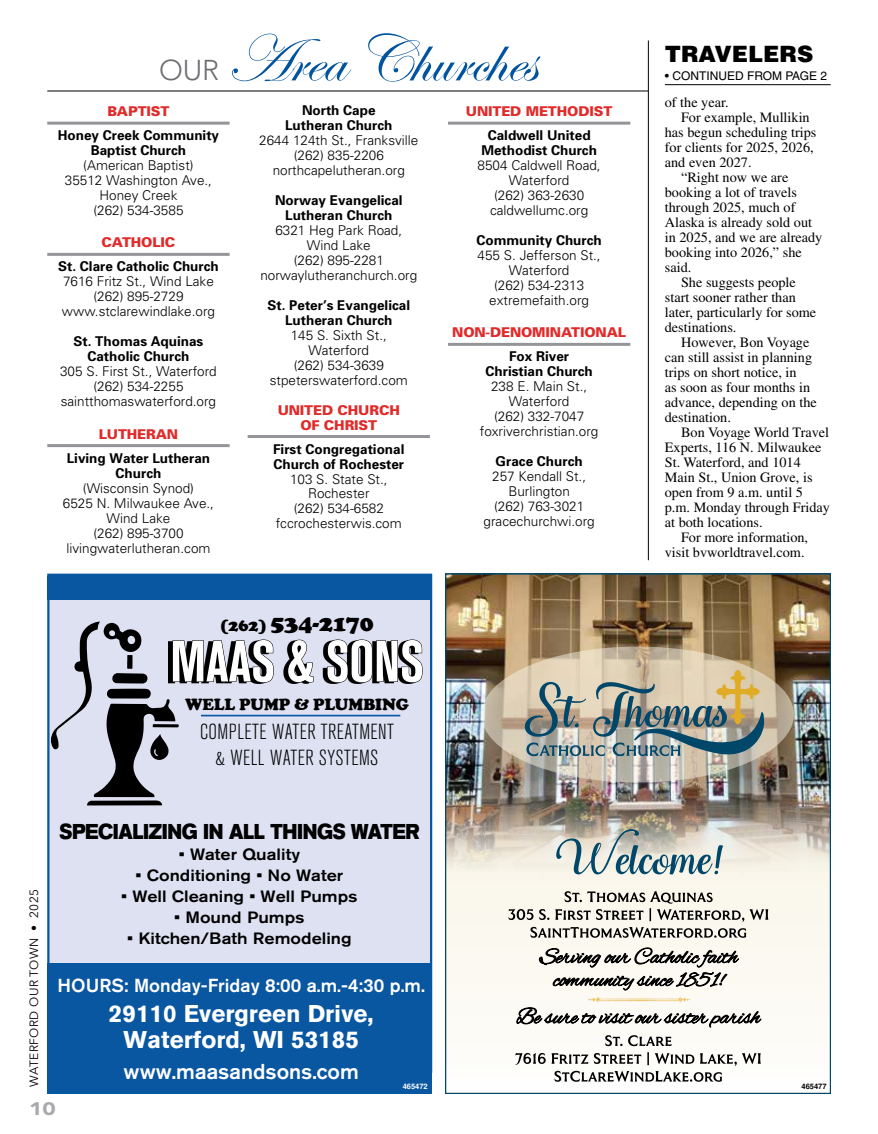
<style>
.page{position:relative;width:878px;height:1134px;background:#fff}
.page>*{position:absolute;margin:0;border:0;box-sizing:border-box;transform-origin:0 0}
.t1{font:67.5px "Edwardian Script ITC";letter-spacing:-.005em;color:#00539f}
.t2{font:700 condensed 57.45px "Nissan AG";color:#fff;scale:.9 1}
.t3{font:300 28.5px "Avenir";color:#6d6e71}
.t4{font:700 24.15px/25.5px "Nissan AG";color:#fff;text-align:center}
.t5{font:900 23.4px "Cooper";color:#000}
.t6{font:900 22.5px "Helvetica";color:#000}
.t7{font:300 condensed 21.6px/26px "Nissan AG";letter-spacing:.02em;color:#000;text-align:center}
.t8{font:500 21.45px "Nissan AG";color:#fff}
.t9{font:700 expanded 21.3px "Nissan AG";letter-spacing:-.02em;color:#000;scale:.75 1}
.t10{font:500 18.75px "Nissan AG";color:#fff}
.t11{font:900 18px "Avenir";color:#a7a9ac;scale:1.25 1}
.t12{font:900 16.65px "Cooper";color:#000}
.t13{font:500 16.35px "Nissan AG";color:#000;scale:1.11 1}
.t14{font:14.25px "Times";color:#000}
.t15{font:300 13.5px/15px "Univers";color:#000;text-align:center}
.t16{font:700 13.5px/15px "Univers";color:#000;text-align:center}
.t17{font:900 13.5px/15px "Univers";letter-spacing:-.01em;color:#e12b2a;text-align:center}
.t18{font:12px "Avenir Next";letter-spacing:.03em;color:#000}
.t19{font:12px "Helvetica";color:#000}
.t20{font:700 7.5px "Helvetica";color:#fff}
.t21{font:700 7.5px "Helvetica";color:#000}
.s1{font-size:16.65px}
</style>
<div class="page">
<img style="left:446px;top:574px;width:384px;height:520px">
<svg style="left:556px;top:829px;width:167px;height:46px;background:#b4bebb"></svg>
<svg style="left:539px;top:948px;width:200px;height:42px"></svg>
<svg style="left:605px;top:1035px;width:17px;height:11px"></svg>
<svg style="left:628px;top:1035px;width:43px;height:11px"></svg>
<svg style="left:515px;top:1053px;width:30px;height:12px"></svg>
<svg style="left:551px;top:1052px;width:209px;height:30px"></svg>
<svg style="left:516px;top:1007px;width:245px;height:21px"></svg>
<img style="left:584px;top:993px;width:108px;height:13px">
<div style="left:47px;top:574px;width:385px;height:400px;background:#dee1f2"></div>
<div style="left:47px;top:963px;width:385px;height:131px;background:#0956a1"></div>
<div style="left:47px;top:576px;width:385px;height:23px;background:#0956a1"></div>
<svg style="left:283px;top:642px;width:131px;height:42px"></svg>
<svg style="left:51px;top:622px;width:223px;height:183px"></svg>
<svg style="left:287px;top:639px;width:27px;height:44px"></svg>
<svg style="left:327px;top:639px;width:96px;height:44px"></svg>
<hr style="left:201px;top:715px;width:199px;height:1px;background:#0956a1">
<hr style="left:47px;top:91px;width:601px;height:1px;background:#000">
<hr style="left:47px;top:122px;width:183px;height:3px;background:#939598">
<hr style="left:47px;top:253px;width:183px;height:3px;background:#939598">
<hr style="left:47px;top:444px;width:183px;height:3px;background:#939598">
<hr style="left:248px;top:435px;width:182px;height:3px;background:#939598">
<hr style="left:448px;top:122px;width:182px;height:3px;background:#939598">
<hr style="left:448px;top:343px;width:182px;height:3px;background:#939598">
<hr style="left:648px;top:40px;width:1px;height:520px;background:#000">
<hr style="left:664px;top:84px;width:166px;height:1px;background:#000">
<h3 class="t3" style="left:159px;top:53px;width:61px">OUR</h3>
<p class="t17" style="left:107px;top:104px;width:64px">BAPTIST</p>
<p class="t16" style="left:58px;top:128px;width:163px">Honey Creek Community<br>Baptist Church</p>
<p class="t15" style="left:65px;top:158px;width:149px">(American Baptist)<br>35512 Washington Ave.,<br>Honey Creek<br>(262) 534-3585</p>
<p class="t17" style="left:101px;top:235px;width:75px">CATHOLIC</p>
<p class="t16" style="left:58px;top:259px;width:162px">St. Clare Catholic Church</p>
<p class="t15" style="left:62px;top:274px;width:155px">7616 Fritz St., Wind Lake (262) 895-2729 www.stclarewindlake.org</p>
<p class="t16" style="left:74px;top:334px;width:131px">St. Thomas Aquinas<br>Catholic Church</p>
<p class="t15" style="left:60px;top:364px;width:158px">305 S. First St., Waterford (262) 534-2255 saintthomaswaterford.org</p>
<p class="t17" style="left:99px;top:426px;width:81px">LUTHERAN</p>
<p class="t16" style="left:67px;top:450px;width:145px">Living Water Lutheran<br>Church</p>
<p class="t15" style="left:63px;top:480px;width:153px">(Wisconsin Synod)<br>6525 N. Milwaukee Ave.,<br>Wind Lake<br>(262) 895-3700 livingwaterlutheran.com</p>
<h1 class="t1" style="left:226px;top:23px;width:311px">Area Churches</h1>
<p class="t16" style="left:285px;top:102px;width:109px">North Cape<br>Lutheran Church</p>
<p class="t15" style="left:259px;top:132px;width:161px">2644 124th St., Franksville (262) 835-2206 northcapelutheran.org</p>
<p class="t16" style="left:275px;top:192px;width:129px">Norway Evangelical<br>Lutheran Church</p>
<p class="t15" style="left:260px;top:222px;width:158px">6321 Heg Park Road,<br>Wind Lake<br>(262) 895-2281 norwaylutheranchurch.org</p>
<p class="t16" style="left:267px;top:297px;width:144px">St. Peter’s Evangelical<br>Lutheran Church</p>
<p class="t15" style="left:270px;top:327px;width:140px">145 S. Sixth St.,<br>Waterford<br>(262) 534-3639 stpeterswaterford.com</p>
<p class="t17" style="left:278px;top:402px;width:124px">UNITED CHURCH<br>OF CHRIST</p>
<p class="t16" style="left:273px;top:441px;width:133px;text-align:left">First Congregational<br>Church of Rochester</p>
<p class="t15" style="left:276px;top:471px;width:128px">103 S. State St.,<br>Rochester<br>(262) 534-6582 fccrochesterwis.com</p>
<p class="t17" style="left:466px;top:104px;width:148px">UNITED METHODIST</p>
<p class="t16" style="left:481px;top:128px;width:117px">Caldwell United<br>Methodist Church</p>
<p class="t15" style="left:477px;top:158px;width:125px">8504 Caldwell Road,<br>Waterford<br>(262) 363-2630 caldwellumc.org</p>
<p class="t16" style="left:476px;top:233px;width:127px">Community Church</p>
<p class="t15" style="left:477px;top:248px;width:125px">455 S. Jefferson St.,<br>Waterford<br>(262) 534-2313 extremefaith.org</p>
<p class="t17" style="left:452px;top:325px;width:175px">NON-DENOMINATIONAL</p>
<p class="t16" style="left:485px;top:349px;width:109px">Fox River<br>Christian Church</p>
<p class="t15" style="left:480px;top:379px;width:120px">238 E. Main St.,<br>Waterford<br>(262) 332-7047 foxriverchristian.org</p>
<p class="t16" style="left:495px;top:454px;width:89px">Grace Church</p>
<p class="t15" style="left:483px;top:469px;width:113px">257 Kendall St.,<br>Burlington<br>(262) 763-3021 gracechurchwi.org</p>
<h3 class="t5" style="left:220px;top:609px;width:155px"><span class="s1">(262)</span> 534-2170</h3>
<h2 class="t2" style="left:170px;top:629px;width:283px">MAAS &amp; SONS</h2>
<p class="t12" style="left:185px;top:694px;width:225px">WELL PUMP &amp; PLUMBING</p>
<h3 class="t7" style="left:200px;top:719px;width:195px">COMPLETE WATER TREATMENT &amp; WELL WATER SYSTEMS</h3>
<h3 class="t6" style="left:664px;top:39px;width:150px">TRAVELERS</h3>
<p class="t19" style="left:664px;top:69px;width:164px">• CONTINUED FROM PAGE 2</p>
<p class="t14" style="left:664px;top:94px;width:65px">of the year.</p>
<p class="t14" style="left:681px;top:109px;width:130px">For example, Mullikin</p>
<p class="t14" style="left:664px;top:124px;width:153px">has begun scheduling trips</p>
<p class="t14" style="left:664px;top:139px;width:150px">for clients for 2025, 2026,</p>
<p class="t14" style="left:664px;top:154px;width:88px">and even 2027.</p>
<p class="t14" style="left:681px;top:169px;width:109px">“Right now we are</p>
<p class="t14" style="left:664px;top:184px;width:134px">booking a lot of travels</p>
<p class="t14" style="left:664px;top:199px;width:132px">through 2025, much of</p>
<p class="t14" style="left:664px;top:214px;width:149px">Alaska is already sold out</p>
<p class="t14" style="left:664px;top:229px;width:159px">in 2025, and we are already</p>
<p class="t14" style="left:664px;top:244px;width:138px">booking into 2026,” she</p>
<p class="t14" style="left:664px;top:259px;width:28px">said.</p>
<p class="t14" style="left:681px;top:274px;width:116px">She suggests people</p>
<p class="t14" style="left:664px;top:289px;width:132px">start sooner rather than</p>
<p class="t14" style="left:664px;top:304px;width:153px">later, particularly for some</p>
<p class="t14" style="left:664px;top:319px;width:73px">destinations.</p>
<p class="t14" style="left:681px;top:334px;width:130px">However, Bon Voyage</p>
<p class="t14" style="left:664px;top:349px;width:149px">can still assist in planning</p>
<p class="t14" style="left:664px;top:364px;width:133px">trips on short notice, in</p>
<p class="t14" style="left:664px;top:379px;width:147px">as soon as four months in</p>
<p class="t14" style="left:664px;top:394px;width:153px">advance, depending on the</p>
<p class="t14" style="left:664px;top:409px;width:68px">destination.</p>
<p class="t14" style="left:681px;top:424px;width:150px">Bon Voyage World Travel</p>
<p class="t14" style="left:664px;top:439px;width:158px">Experts, 116 N. Milwaukee</p>
<p class="t14" style="left:664px;top:454px;width:137px">St. Waterford, and 1014</p>
<p class="t14" style="left:664px;top:469px;width:149px">Main St., Union Grove, is</p>
<p class="t14" style="left:664px;top:484px;width:140px">open from 9 a.m. until 5</p>
<p class="t14" style="left:664px;top:499px;width:167px">p.m. Monday through Friday</p>
<p class="t14" style="left:664px;top:514px;width:99px">at both locations.</p>
<p class="t14" style="left:681px;top:529px;width:129px">For more information,</p>
<p class="t14" style="left:664px;top:545px;width:141px">visit bvworldtravel.com.</p>
<h3 class="t9" style="left:59px;top:820px;width:481px">SPECIALIZING IN ALL THINGS WATER</h3>
<p class="t13" style="left:179px;top:845px;width:111px">• Water Quality</p>
<p class="t13" style="left:136px;top:866px;width:188px">• Conditioning • No Water</p>
<p class="t13" style="left:121px;top:887px;width:215px">• Well Cleaning • Well Pumps</p>
<p class="t13" style="left:174px;top:908px;width:119px">• Mound Pumps</p>
<p class="t13" style="left:127px;top:929px;width:204px">• Kitchen/Bath Remodeling</p>
<h3 class="t10" style="left:58px;top:974px;width:369px">HOURS: Monday-Friday 8:00 a.m.-4:30 p.m.</h3>
<h3 class="t4" style="left:109px;top:1001px;width:266px">29110 Evergreen Drive,<br>Waterford, WI 53185</h3>
<h3 class="t8" style="left:124px;top:1058px;width:237px">www.maasandsons.com</h3>
<p class="t18" style="left:24px;top:1087px;width:199px;rotate:-90deg">WATERFORD OUR TOWN • 2025</p>
<h3 class="t11" style="left:29px;top:1098px;width:23px">10</h3>
<p class="t20" style="left:403px;top:1082px;width:27px">465472</p>
<p class="t21" style="left:801px;top:1082px;width:27px">465477</p>
</div>
